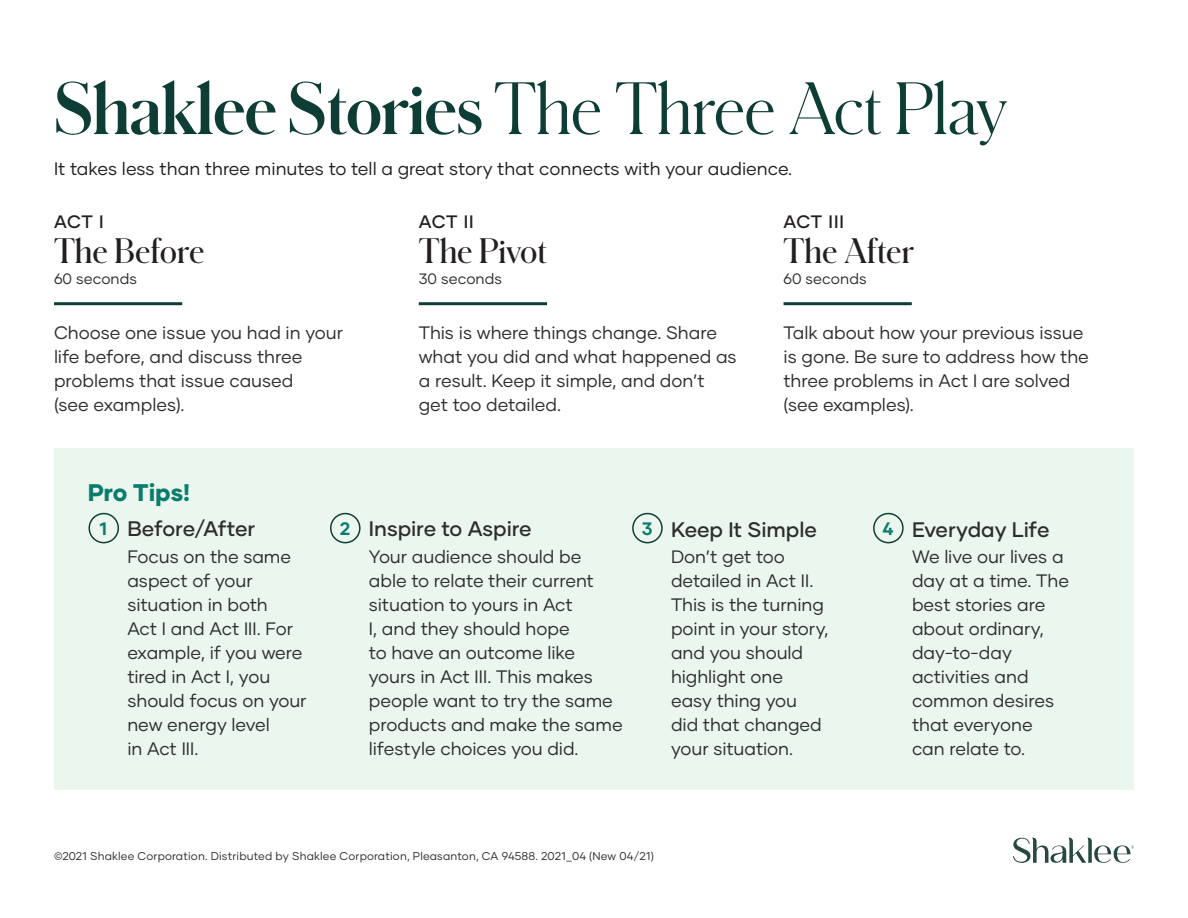
<style>
.page{position:relative;width:1188px;height:918px;background:#fff}
.page>*{position:absolute;margin:0;border:0;box-sizing:border-box;transform-origin:0 0}
.t1{font:300 69px "Schnyder S";letter-spacing:-.02em;color:#0e3d35}
.t2{font:600 33px "Schnyder S";color:#231f20}
.t3{font:800 24px "Gilmer";letter-spacing:-.005em;color:#0a7c6d}
.t4{font:500 21px "Gilmer";letter-spacing:-.005em;color:#2c2d2d}
.t5{font:18px/24px "Gilmer";letter-spacing:-.005em;color:#2c2d2d}
.t6{font:18px "Gilmer";color:#231f20}
.t7{font:500 18px "Gilmer";letter-spacing:.02em;color:#231f20}
.t8{font:700 18px "Gilmer";color:#0a7c6d}
.t9{font:15px "Gilmer";letter-spacing:.005em;color:#2c2d2d}
.t10{font:11.25px "Gilmer";letter-spacing:.015em;color:#2c2d2d}
.s1{font-weight:700}
</style>
<div class="page">
<svg style="left:1013px;top:837px;width:121px;height:26px"></svg>
<div style="left:54px;top:448px;width:1080px;height:342px;background:#ebf6ef"></div>
<div style="left:89px;top:513px;width:30px;height:30px;border:2px solid #123e34;border-radius:50%"></div>
<div style="left:330px;top:513px;width:31px;height:30px;border:2px solid #123e34;border-radius:50%"></div>
<div style="left:632px;top:513px;width:31px;height:30px;border:2px solid #123e34;border-radius:50%"></div>
<div style="left:873px;top:513px;width:31px;height:30px;border:2px solid #123e34;border-radius:50%"></div>
<hr style="left:54px;top:302px;width:128px;height:3px;background:#0e3d35">
<hr style="left:419px;top:302px;width:128px;height:3px;background:#0e3d35">
<hr style="left:784px;top:302px;width:128px;height:3px;background:#0e3d35">
<h1 class="t1" style="left:54px;top:61px;width:955px"><span class="s1">Shaklee Stories</span> The Three Act Play</h1>
<p class="t6" style="left:54px;top:158px;width:740px">It takes less than three minutes to tell a great story that connects with your audience.</p>
<p class="t7" style="left:54px;top:211px;width:51px">ACT I</p>
<h2 class="t2" style="left:54px;top:227px;width:152px">The Before</h2>
<p class="t9" style="left:54px;top:269px;width:85px">60 seconds</p>
<p class="t5" style="left:54px;top:320px;width:291px">Choose one issue you had in your life before, and discuss three problems that issue caused<br>(see examples).</p>
<p class="t7" style="left:419px;top:211px;width:57px">ACT II</p>
<h2 class="t2" style="left:419px;top:227px;width:130px">The Pivot</h2>
<p class="t9" style="left:419px;top:269px;width:85px">30 seconds</p>
<p class="t5" style="left:419px;top:320px;width:320px">This is where things change. Share what you did and what happened as a result. Keep it simple, and don’t get too detailed.</p>
<p class="t7" style="left:784px;top:211px;width:62px">ACT III</p>
<h2 class="t2" style="left:784px;top:227px;width:132px">The After</h2>
<p class="t9" style="left:784px;top:269px;width:85px">60 seconds</p>
<p class="t5" style="left:784px;top:320px;width:307px">Talk about how your previous issue is gone. Be sure to address how the three problems in Act I are solved (see examples).</p>
<h3 class="t3" style="left:88px;top:477px;width:104px">Pro Tips!</h3>
<p class="t4" style="left:127px;top:516px;width:129px">Before/After</p>
<p class="t4" style="left:369px;top:515px;width:164px">Inspire to Aspire</p>
<p class="t4" style="left:671px;top:517px;width:147px">Keep It Simple</p>
<p class="t4" style="left:912px;top:517px;width:139px">Everyday Life</p>
<p class="t5" style="left:127px;top:545px;width:181px">Focus on the same aspect of your situation in both<br>Act I and Act III. For example, if you were tired in Act I, you should focus on your new energy level<br>in Act III.</p>
<p class="t5" style="left:369px;top:545px;width:255px">Your audience should be able to relate their current situation to yours in Act<br>I, and they should hope<br>to have an outcome like yours in Act III. This makes people want to try the same products and make the same lifestyle choices you did.</p>
<p class="t5" style="left:671px;top:545px;width:159px">Don’t get too detailed in Act II.<br>This is the turning point in your story, and you should highlight one<br>easy thing you did that changed your situation.</p>
<p class="t5" style="left:912px;top:544px;width:159px">We live our lives a day at a time. The best stories are about ordinary, day-to-day activities and common desires that everyone can relate to.</p>
<p class="t8" style="left:100px;top:517px;width:9px">1</p>
<p class="t8" style="left:340px;top:518px;width:12px">2</p>
<p class="t8" style="left:642px;top:518px;width:12px">3</p>
<p class="t8" style="left:883px;top:518px;width:13px">4</p>
<p class="t10" style="left:54px;top:849px;width:602px">©2021 Shaklee Corporation. Distributed by Shaklee Corporation, Pleasanton, CA 94588. 2021_04 (New 04/21)</p>
</div>
